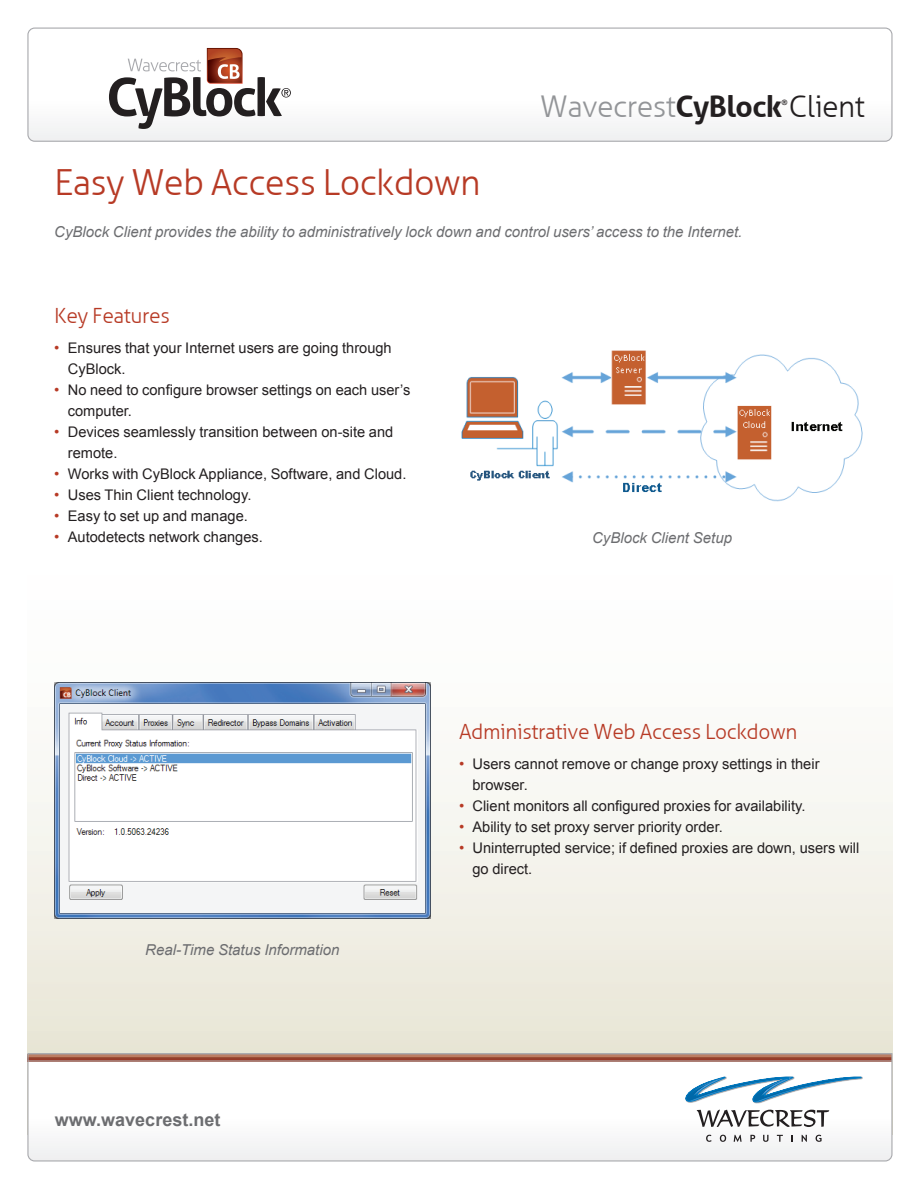
<style>
.page{position:relative;width:918px;height:1188px;background:#fff}
.page>*{position:absolute;margin:0;border:0;box-sizing:border-box;transform-origin:0 0}
.t1{font:300 36px "WC Aller";letter-spacing:-.02em;color:#b73a25}
.t2{font:300 30px "WC Aller";letter-spacing:-.02em;color:#939598}
.t3{font:300 21px "WC Aller";letter-spacing:-.02em;color:#b73a25}
.t4{font:700 18px "Arial";color:#6c6d70}
.t5{font:italic 15px "Arial";color:#6c6d70}
.t6{font:14.7px/21px "Arial";color:#231f20}
.t7{font:700 7.5px "WC Aller";color:#231f20}
.s1{font-weight:700;color:#231f20}
.s2{color:#231f20}
.s3{font-size:15px;color:#b73a25}
</style>
<div class="page">
<div style="left:27px;top:143px;width:866px;height:991px;background:linear-gradient(to bottom,#fff,#eeece0)"></div>
<div style="left:27px;top:28px;width:866px;height:114px;border:1px solid #a8a9ad;border-radius:7px"></div>
<svg style="left:28px;top:48px;width:864px;height:93px"></svg>
<svg style="left:27px;top:1053px;width:866px;height:109px"></svg>
<svg style="left:28px;top:1074px;width:864px;height:87px"></svg>
<hr style="left:28px;top:1060px;width:864px;height:2px;background:#a8a9ad">
<hr style="left:28px;top:1053px;width:864px;height:1px;background:#a8a9ad">
<img style="left:460px;top:349px;width:404px;height:155px">
<img style="left:54px;top:682px;width:376px;height:237px">
<h2 class="t2" style="left:540px;top:89px;width:326px">Wavecrest<span class="s1">CyBlock</span> <span class="s2">Client</span></h2>
<p class="t7" style="left:781px;top:98px;width:8px">®</p>
<h1 class="t1" style="left:54px;top:162px;width:428px">Easy Web Access Lockdown</h1>
<p class="t5" style="left:54px;top:223px;width:690px">CyBlock Client provides the ability to administratively lock down and control users’ access to the Internet.</p>
<h3 class="t3" style="left:54px;top:303px;width:117px">Key Features</h3>
<p class="t6" style="left:68px;top:338px;width:325px;text-indent:-14px"><span class="s3">•</span> Ensures that your Internet users are going through<br>CyBlock.</p>
<p class="t6" style="left:68px;top:380px;width:344px;text-indent:-14px"><span class="s3">•</span> No need to configure browser settings on each user’s computer.</p>
<p class="t6" style="left:68px;top:422px;width:327px;text-indent:-14px"><span class="s3">•</span> Devices seamlessly transition between on-site and remote.</p>
<p class="t6" style="left:54px;top:464px;width:354px"><span class="s3">•</span> Works with CyBlock Appliance, Software, and Cloud.</p>
<p class="t6" style="left:54px;top:485px;width:199px"><span class="s3">•</span> Uses Thin Client technology.</p>
<p class="t6" style="left:54px;top:506px;width:195px"><span class="s3">•</span> Easy to set up and manage.</p>
<p class="t6" style="left:54px;top:527px;width:210px"><span class="s3">•</span> Autodetects network changes.</p>
<p class="t5" style="left:592px;top:528px;width:142px">CyBlock Client Setup</p>
<p class="t5" style="left:145px;top:940px;width:196px">Real-Time Status Information</p>
<p class="t4" style="left:55px;top:1108px;width:167px">www.wavecrest.net</p>
<h3 class="t3" style="left:459px;top:719px;width:340px">Administrative Web Access Lockdown</h3>
<p class="t6" style="left:472px;top:753px;width:349px;text-indent:-14px"><span class="s3">•</span> Users cannot remove or change proxy settings in their browser.</p>
<p class="t6" style="left:459px;top:795px;width:348px"><span class="s3">•</span> Client monitors all configured proxies for availability.</p>
<p class="t6" style="left:459px;top:816px;width:265px"><span class="s3">•</span> Ability to set proxy server priority order.</p>
<p class="t6" style="left:472px;top:837px;width:388px;text-indent:-14px"><span class="s3">•</span> Uninterrupted service; if defined proxies are down, users will go direct.</p>
</div>
